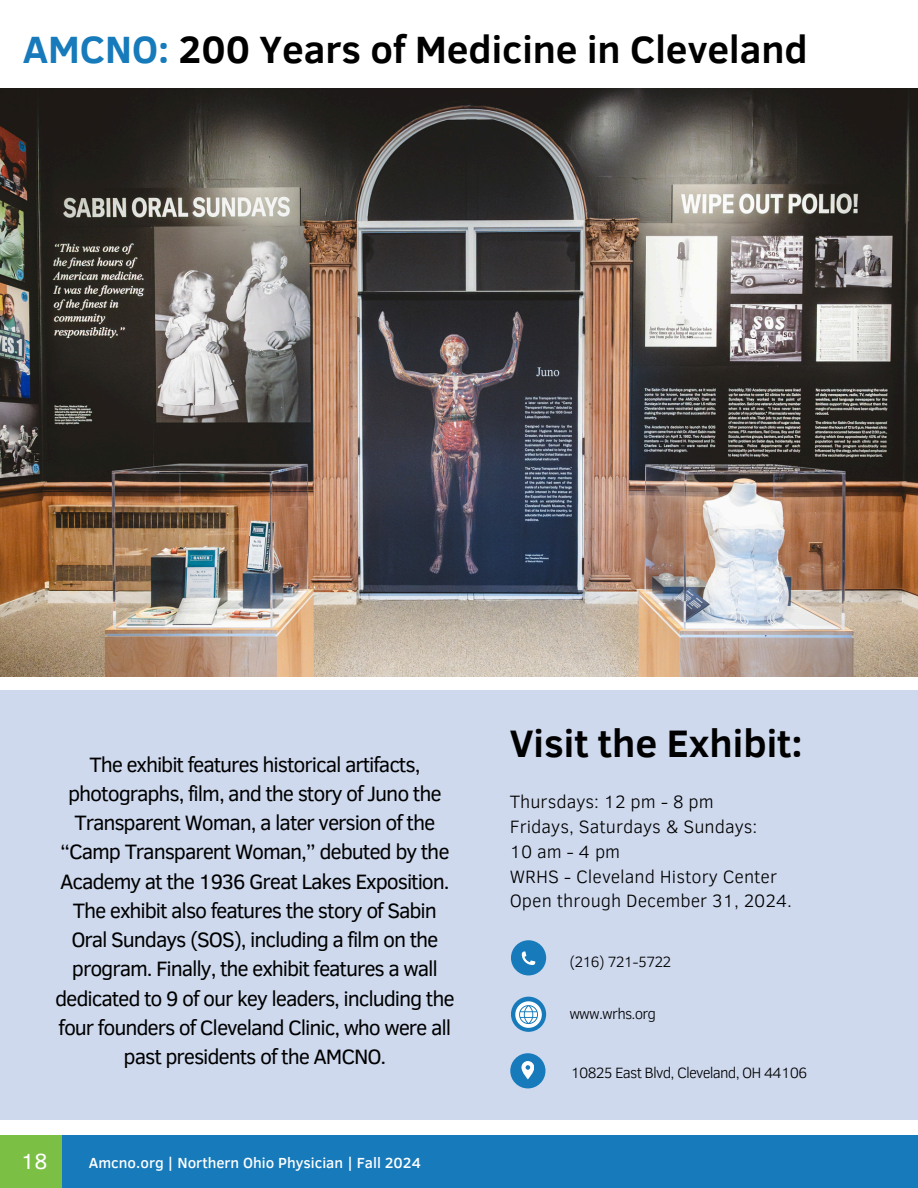
<style>
.page{position:relative;width:918px;height:1188px;background:#fff}
.page>*{position:absolute;margin:0;border:0;box-sizing:border-box;transform-origin:0 0}
.t1{font:700 39.3px "Clear Sans";color:#000}
.t2{font:700 39px "Clear Sans";color:#000}
.t3{font:22.5px "Clear Sans";color:#fff}
.t4{font:21.3px/29.2px "Clear Sans";letter-spacing:-.05em;color:#000;text-align:center}
.t5{font:300 18.3px/24.8px "Clear Sans";color:#000}
.t6{font:300 15.3px "Clear Sans";letter-spacing:-.05em;color:#000}
.t7{font:500 15px "Clear Sans";color:#fff}
.s1{color:#167abb}
</style>
<div class="page">
<div style="left:0;top:1135px;width:918px;height:53px;background:#167abb"></div>
<div style="left:0;top:1135px;width:62px;height:53px;background:#7bbf44"></div>
<img style="left:0;top:89px;width:918px;height:587px">
<div style="left:0;top:690px;width:918px;height:430px;background:#ced9ee"></div>
<div style="left:511px;top:940px;width:35px;height:35px;background:#167abb;border-radius:50%"></div>
<div style="left:511px;top:997px;width:35px;height:35px;background:#167abb;border-radius:50%"></div>
<div style="left:510px;top:1053px;width:35px;height:35px;background:#167abb;border-radius:50%"></div>
<svg style="left:522px;top:951px;width:13px;height:14px"></svg>
<svg style="left:521px;top:1061px;width:13px;height:18px"></svg>
<svg style="left:515px;top:1001px;width:27px;height:27px"></svg>
<p class="t2" style="left:23px;top:21px;width:787px"><span class="s1">AMCNO:</span> 200 Years of Medicine in Cleveland</p>
<p class="t4" style="left:55px;top:748px;width:401px">The exhibit features historical artifacts, photographs, film, and the story of Juno the Transparent Woman, a later version of the “Camp Transparent Woman,” debuted by the Academy at the 1936 Great Lakes Exposition.<br>The exhibit also features the story of Sabin Oral Sundays (SOS), including a film on the program. Finally, the exhibit features a wall dedicated to 9 of our key leaders, including the four founders of Cleveland Clinic, who were all past presidents of the AMCNO.</p>
<h1 class="t3" style="left:21px;top:1145px;width:28px">18</h1>
<p class="t7" style="left:89px;top:1152px;width:334px">Amcno.org | Northern Ohio Physician | Fall 2024</p>
<p class="t1" style="left:510px;top:715px;width:294px">Visit the Exhibit:</p>
<p class="t5" style="left:510px;top:789px;width:284px">Thursdays: 12 pm - 8 pm<br>Fridays, Saturdays &amp; Sundays:<br>10am-4pm<br>WRHS - Cleveland History Center<br>Open through December 31, 2024.</p>
<h3 class="t6" style="left:569px;top:950px;width:104px">(216) 721-5722</h3>
<h1 class="t6" style="left:569px;top:1003px;width:88px">www.wrhs.org</h1>
<h2 class="t6" style="left:571px;top:1062px;width:238px">10825 East Blvd, Cleveland, OH 44106</h2>
</div>
